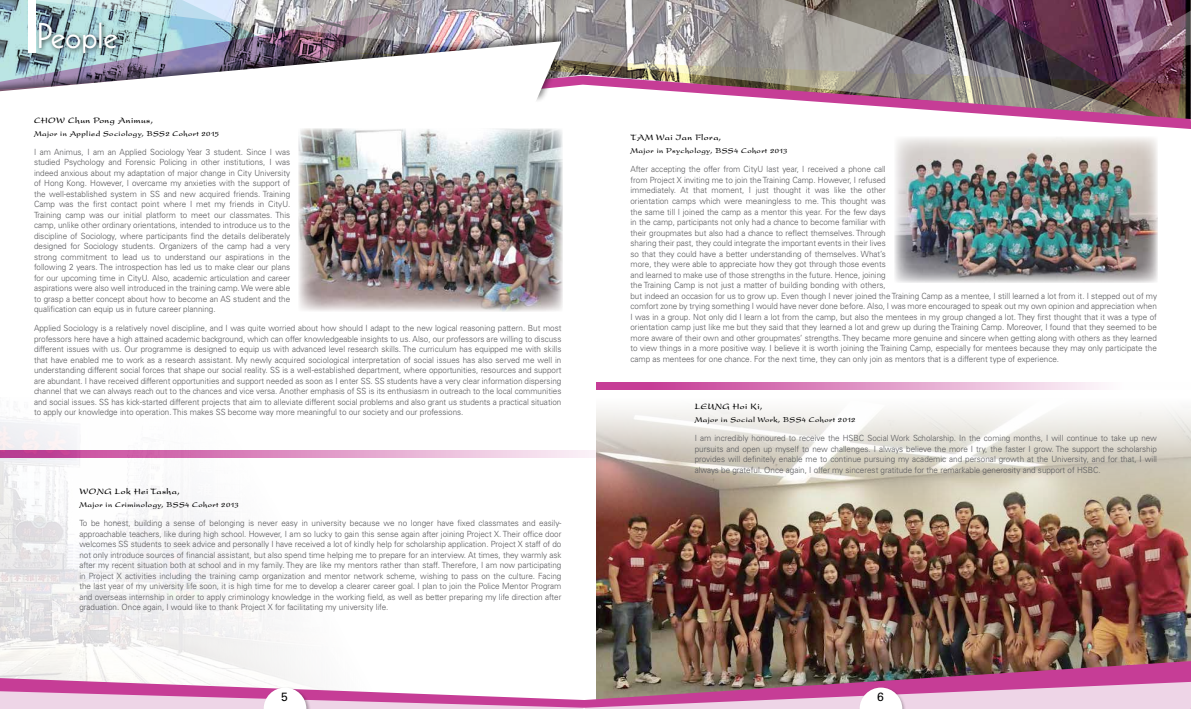
<style>
.page{position:relative;width:1191px;height:709px;background:#fff}
.page>*{position:absolute;margin:0;border:0;box-sizing:border-box;transform-origin:0 0}
.t1{font:35px "Kabel";color:#fff}
.t2{font:12px "Univers";color:#000}
.t3{font:700 9px "Present";letter-spacing:.06em;color:#000;scale:.9 1}
.t4{font:300 8.5px/10.5px "Univers";color:#58585b;text-align:justify;scale:.95 1}
.t5{font:700 8px "Present";letter-spacing:.06em;color:#000;scale:.9 1}
</style>
<div class="page">
<img style="left:894px;top:144px;width:264px;height:138px">
<img style="left:596px;top:407px;width:595px;height:254px">
<svg style="left:413px;top:450px;width:182px;height:7px"></svg>
<svg style="left:596px;top:382px;width:505px;height:7px;background:#dd8ec2"></svg>
<img style="left:0;top:410px;width:413px;height:251px">
<img style="left:36px;top:0;width:731px;height:76px">
<svg style="left:767px;top:0;width:423px;height:76px;background:#76656c"></svg>
<svg style="left:571px;top:76px;width:620px;height:68px"></svg>
<div style="left:0;top:31px;width:571px;height:129px;background:#000;opacity:.5"></div>
<img style="left:0;top:41px;width:561px;height:87px">
<div style="left:36px;top:20px;width:87px;height:39px;background:#000;opacity:.75"></div>
<div style="left:28px;top:0;width:7px;height:52px;background:#fff"></div>
<img style="left:0;top:661px;width:1191px;height:8px">
<svg style="left:0;top:90px;width:542px;height:86px"></svg>
<img style="left:1190px;top:57px;width:1px;height:64px">
<svg style="left:1111px;top:0;width:80px;height:57px;background:#835c76"></svg>
<svg style="left:0;top:669px;width:1191px;height:40px"></svg>
<img style="left:299px;top:128px;width:263px;height:183px">
<h1 class="t1" style="left:37px;top:15px;width:82px">People</h1>
<p class="t3" style="left:34px;top:115px;width:134px">CHOW Chun Pong Animus,</p>
<p class="t5" style="left:34px;top:129px;width:207px">Major in Applied Sociology, BSS2 Cohort 2015</p>
<p class="t4" style="left:34px;top:146px;width:271px">I am Animus, I am an Applied Sociology Year 3 student. Since I was studied Psychology and Forensic Policing in other institutions, I was indeed anxious about my adaptation of major change in City University of Hong Kong. However, I overcame my anxieties with the support of the well-established system in SS and new acquired friends. Training Camp was the first contact point where I met my friends in CityU.<br>Training camp was our initial platform to meet our classmates. This camp, unlike other ordinary orientations, intended to introduce us to the discipline of Sociology, where participants find the details deliberately designed for Sociology students. Organizers of the camp had a very strong commitment to lead us to understand our aspirations in the following 2 years. The introspection has led us to make clear our plans for our upcoming time in CityU. Also, academic articulation and career aspirations were also well introduced in the training camp. We were able to grasp a better concept about how to become an AS student and the qualification can equip us in future career planning.</p>
<p class="t4" style="left:34px;top:323px;width:557px">Applied Sociology is a relatively novel discipline, and I was quite worried about how should I adapt to the new logical reasoning pattern. But most professors here have a high attained academic background, which can offer knowledgeable insights to us. Also, our professors are willing to discuss different issues with us. Our programme is designed to equip us with advanced level research skills. The curriculum has equipped me with skills that have enabled me to work as a research assistant. My newly acquired sociological interpretation of social issues has also served me well in understanding different social forces that shape our social reality. SS is a well-established department, where opportunities, resources and support are abundant. I have received different opportunities and support needed as soon as I enter SS. SS students have a very clear information dispersing channel that we can always reach out to the chances and vice versa. Another emphasis of SS is its enthusiasm in outreach to the local communities and social issues. SS has kick-started different projects that aim to alleviate different social problems and also grant us students a practical situation to apply our knowledge into operation. This makes SS become way more meaningful to our society and our professions.</p>
<p class="t3" style="left:79px;top:487px;width:113px">WONG Lok Hei Tasha,</p>
<p class="t5" style="left:79px;top:500px;width:178px">Major in Criminology, BSS4 Cohort 2013</p>
<p class="t4" style="left:79px;top:518px;width:509px">To be honest, building a sense of belonging is never easy in university because we no longer have fixed classmates and easily&shy;approachable teachers, like during high school. However, I am so lucky to gain this sense again after joining Project X. Their office door welcomes SS students to seek advice and personally I have received a lot of kindly help for scholarship application. Project X staff of do not only introduce sources of financial assistant, but also spend time helping me to prepare for an interview. At times, they warmly ask after my recent situation both at school and in my family. They are like my mentors rather than staff. Therefore, I am now participating in Project X activities including the training camp organization and mentor network scheme, wishing to pass on the culture. Facing the last year of my university life soon, it is high time for me to develop a clearer career goal. I plan to join the Police Mentor Program and overseas internship in order to apply criminology knowledge in the working field, as well as better preparing my life direction after graduation. Once again, I would like to thank Project X for facilitating my university life.</p>
<p class="t3" style="left:630px;top:133px;width:102px">TAM Wai Ian Flora,</p>
<p class="t5" style="left:630px;top:147px;width:176px">Major in Psychology, BSS4 Cohort 2013</p>
<p class="t4" style="left:630px;top:164px;width:556px;text-align:left">After accepting the offer from CityU last year, I received a phone call<br>from Project X inviting me to join the Training Camp. However, I refused<br>immediately. At that moment, I just thought it was like the other<br>orientation camps which were meaningless to me. This thought was<br>the same till I joined the camp as a mentor this year. For the few days<br>in the camp, participants not only had a chance to become familiar with<br>their groupmates but also had a chance to reflect themselves. Through<br>sharing their past, they could integrate the important events in their lives<br>so that they could have a better understanding of themselves. What’s<br>more, they were able to appreciate how they got through those events<br>and learned to make use of those strengths in the future. Hence, joining<br>the Training Camp is not just a matter of building bonding with others,<br>but indeed an occasion for us to grow up. Even though I never joined the Training Camp as a mentee, I still learned a lot from it. I stepped out of my comfort zone by trying something I would have never done before. Also, I was more encouraged to speak out my own opinion and appreciation when I was in a group. Not only did I learn a lot from the camp, but also the mentees in my group changed a lot. They first thought that it was a type of orientation camp just like me but they said that they learned a lot and grew up during the Training Camp. Moreover, I found that they seemed to be more aware of their own and other groupmates’ strengths. They became more genuine and sincere when getting along with others as they learned to view things in a more positive way. I believe it is worth joining the Training Camp, especially for mentees because they may only participate the camp as mentees for one chance. For the next time, they can only join as mentors that is a different type of experience.</p>
<p class="t3" style="left:694px;top:402px;width:77px">LEUNG Hoi Ki,</p>
<p class="t5" style="left:694px;top:415px;width:180px">Major in Social Work, BSS4 Cohort 2012</p>
<p class="t4" style="left:694px;top:433px;width:488px">I am incredibly honoured to receive the HSBC Social Work Scholarship. In the coming months, I will continue to take up new pursuits and open up myself to new challenges. I always believe the more I try, the faster I grow. The support the scholarship provides will definitely enable me to continue pursuing my academic and personal growth at the University, and for that, I will always be grateful. Once again, I offer my sincerest gratitude for the remarkable generosity and support of HSBC.</p>
<h2 class="t2" style="left:281px;top:689px;width:8px">5</h2>
<h2 class="t2" style="left:877px;top:689px;width:8px">6</h2>
</div>
